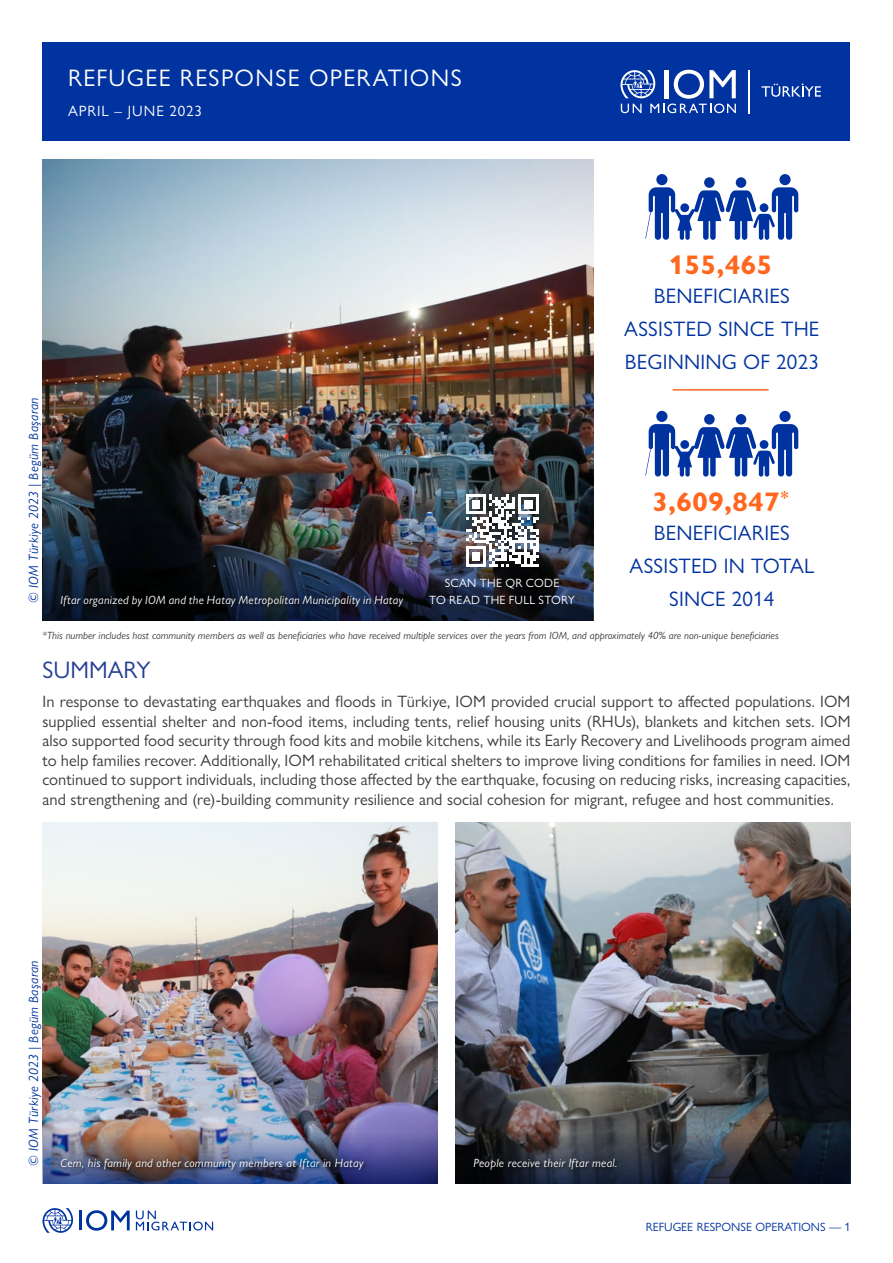
<style>
.page{position:relative;width:893px;height:1263px;background:#fff}
.page>*{position:absolute;margin:0;border:0;box-sizing:border-box;transform-origin:0 0}
.t1{font:700 27px "Gill Sans Nova";letter-spacing:.025em;color:#ff671f}
.t2{font:24px "Gill Sans Nova";letter-spacing:.055em;color:#fff}
.t3{font:24px "Gill Sans Nova";color:#233d94}
.t4{font:21px/33px "Gill Sans Nova";letter-spacing:.01em;color:#0033a0;text-align:center}
.t5{font:16.5px/19.5px "Gill Sans Nova";color:#3c3a3b;text-align:justify}
.t6{font:15px "Gill Sans Nova";letter-spacing:.065em;color:#fff}
.t7{font:italic 13.5px "Gill Sans Nova";letter-spacing:.02em;color:#0033a0}
.t8{font:italic 12px "Gill Sans Nova";letter-spacing:.025em;color:#fff}
.t9{font:12px "Gill Sans Nova";letter-spacing:.025em;color:#fff}
.t10{font:12px "Gill Sans Nova";color:#0033a0}
.t11{font:italic 10.5px "Gill Sans Nova";color:#3c3a3b}
</style>
<div class="page">
<hr style="left:79px;top:1210px;width:3px;height:20px;background:#0033a0">
<svg style="left:86px;top:1210px;width:44px;height:21px"></svg>
<svg style="left:136px;top:1210px;width:77px;height:20px"></svg>
<svg style="left:43px;top:1208px;width:30px;height:25px"></svg>
<div style="left:43px;top:43px;width:807px;height:98px;background:#0033a0"></div>
<hr style="left:748px;top:70px;width:2px;height:43px;background:#fff">
<svg style="left:620px;top:70px;width:116px;height:43px"></svg>
<svg style="left:761px;top:83px;width:60px;height:14px"></svg>
<img style="left:455px;top:823px;width:395px;height:152px">
<img style="left:455px;top:975px;width:395px;height:209px">
<img style="left:43px;top:823px;width:394px;height:152px">
<img style="left:43px;top:975px;width:394px;height:209px">
<img style="left:43px;top:164px;width:550px;height:457px">
<div style="left:58px;top:1155px;width:311px;height:20px;background:#000;opacity:.75"></div>
<div style="left:471px;top:1155px;width:151px;height:20px;background:#000;opacity:.75"></div>
<div style="left:779px;top:174px;width:12px;height:11px;background:#0033a0;border-radius:50%"></div>
<div style="left:736px;top:177px;width:10px;height:11px;background:#0033a0;border-radius:50%"></div>
<div style="left:704px;top:177px;width:11px;height:11px;background:#0033a0;border-radius:50%"></div>
<div style="left:656px;top:174px;width:11px;height:11px;background:#0033a0;border-radius:50%"></div>
<svg style="left:645px;top:187px;width:153px;height:53px"></svg>
<div style="left:680px;top:203px;width:9px;height:9px;background:#0033a0;border-radius:50%"></div>
<div style="left:779px;top:411px;width:12px;height:11px;background:#0033a0;border-radius:50%"></div>
<div style="left:736px;top:414px;width:10px;height:11px;background:#0033a0;border-radius:50%"></div>
<div style="left:704px;top:414px;width:11px;height:11px;background:#0033a0;border-radius:50%"></div>
<div style="left:656px;top:411px;width:11px;height:11px;background:#0033a0;border-radius:50%"></div>
<svg style="left:645px;top:424px;width:153px;height:53px"></svg>
<div style="left:680px;top:440px;width:9px;height:9px;background:#0033a0;border-radius:50%"></div>
<svg style="left:466px;top:494px;width:72px;height:73px"></svg>
<div style="left:58px;top:592px;width:350px;height:20px;background:#000;opacity:.75"></div>
<hr style="left:673px;top:389px;width:96px;height:2px;background:#ff671f">
<h2 class="t2" style="left:68px;top:63px;width:395px">REFUGEE RESPONSE OPERATIONS</h2>
<p class="t6" style="left:68px;top:101px;width:135px">APRIL – JUNE 2023</p>
<p class="t7" style="left:25px;top:603px;width:207px;rotate:-90deg">© IOM Türkiye 2023 | Begüm Başaran</p>
<p class="t9" style="left:445px;top:576px;width:116px">SCAN THE QR CODE</p>
<p class="t8" style="left:61px;top:592px;width:344px">Iftar organized by IOM and the Hatay Metropolitan Municipality in Hatay</p>
<p class="t9" style="left:429px;top:592px;width:147px">TO READ THE FULL STORY</p>
<h1 class="t1" style="left:669px;top:248px;width:105px">155,465</h1>
<p class="t4" style="left:624px;top:279px;width:197px">BENEFICIARIES<br>ASSISTED SINCE THE<br>BEGINNING OF 2023</p>
<h1 class="t1" style="left:652px;top:484px;width:138px">3,609,847<sup>*</sup></h1>
<p class="t4" style="left:629px;top:516px;width:186px">BENEFICIARIES<br>ASSISTED IN TOTAL<br>SINCE 2014</p>
<p class="t11" style="left:43px;top:629px;width:738px">*This number includes host community members as well as beneficiaries who have received multiple services over the years from IOM, and approximately 40% are non-unique beneficiaries</p>
<h2 class="t3" style="left:43px;top:655px;width:110px">SUMMARY</h2>
<p class="t5" style="left:43px;top:692px;width:809px">In response to devastating earthquakes and floods in Türkiye, IOM provided crucial support to affected populations. IOM supplied essential shelter and non-food items, including tents, relief housing units (RHUs), blankets and kitchen sets. IOM also supported food security through food kits and mobile kitchens, while its Early Recovery and Livelihoods program aimed to help families recover. Additionally, IOM rehabilitated critical shelters to improve living conditions for families in need. IOM continued to support individuals, including those affected by the earthquake, focusing on reducing risks, increasing capacities, and strengthening and (re)-building community resilience and social cohesion for migrant, refugee and host communities.</p>
<p class="t7" style="left:25px;top:1166px;width:207px;rotate:-90deg">© IOM Türkiye 2023 | Begüm Başaran</p>
<p class="t8" style="left:61px;top:1155px;width:304px">Cem, his family and other community members at Iftar in Hatay</p>
<p class="t8" style="left:473px;top:1155px;width:145px">People receive their Iftar meal.</p>
<p class="t10" style="left:646px;top:1219px;width:206px">REFUGEE RESPONSE OPERATIONS — 1</p>
</div>
